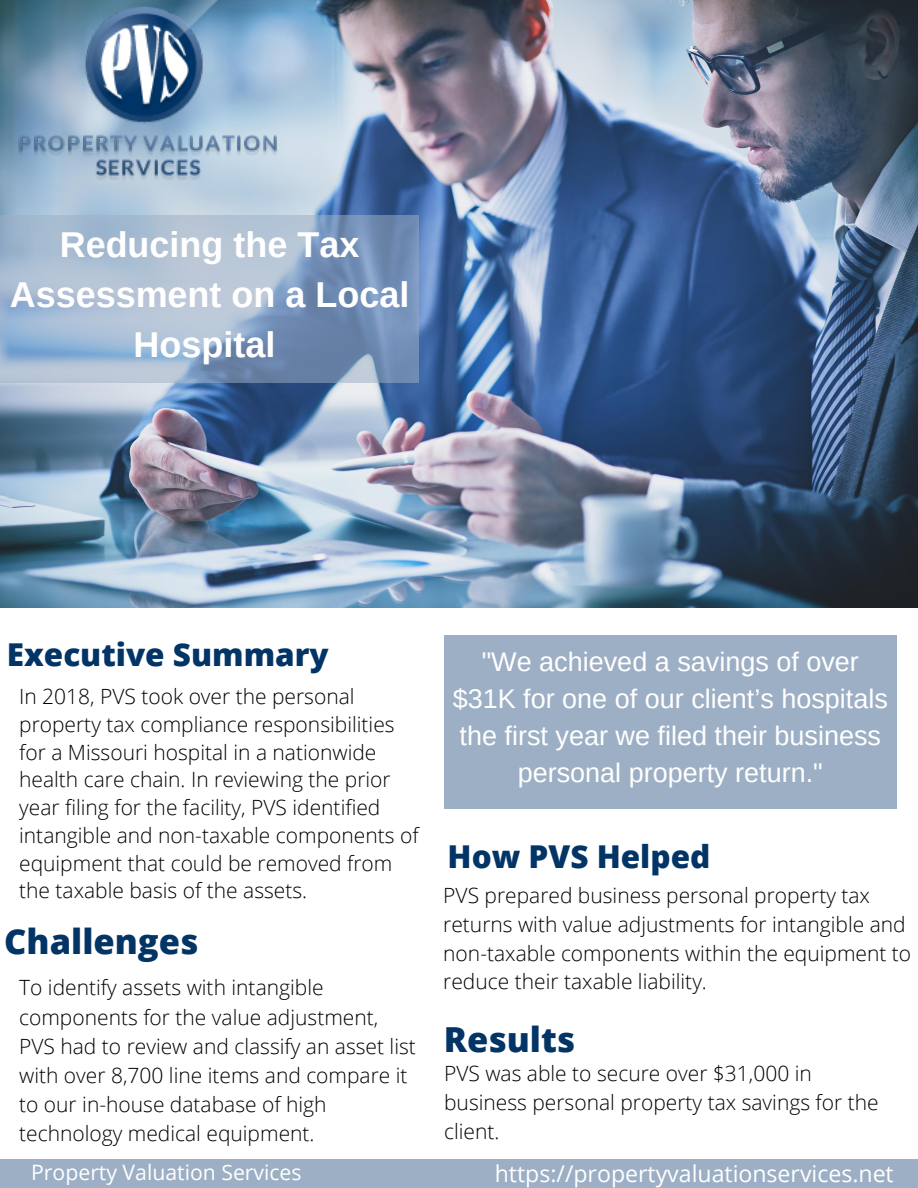
<style>
.page{position:relative;width:918px;height:1188px;background:#fff}
.page>*{position:absolute;margin:0;border:0;box-sizing:border-box;transform-origin:0 0}
.t1{font:700 36px/50.1px "Arimo";color:#fff;text-align:center}
.t2{font:800 34.5px "Open Sans";color:#033466}
.t3{font:800 31.5px "Open Sans";color:#033466}
.t4{font:27px/37.2px "Arimo";color:#fff;text-align:center}
.t5{font:23.1px "Open Sans";color:#fff}
.t6{font:21.15px "Open Sans";color:#fff}
.t7{font:300 21px/27.8px "Open Sans";color:#000}
</style>
<div class="page">
<img style="left:0;top:0;width:918px;height:608px">
<svg style="left:0;top:215px;width:418px;height:168px;background:#96adc8"></svg>
<img style="left:18px;top:0;width:260px;height:180px">
<div style="left:0;top:1159px;width:918px;height:29px;background:#9dafc5"></div>
<div style="left:444px;top:635px;width:453px;height:174px;background:#9dafc5"></div>
<h1 class="t1" style="left:10px;top:220px;width:401px">Reducing the Tax<br>Assessment on a Local<br>Hospital</h1>
<h3 class="t3" style="left:7px;top:632px;width:323px">Executive Summary</h3>
<p class="t4" style="left:453px;top:643px;width:437px">"We achieved a savings of over $31K for one of our client’s hospitals the first year we filed their business personal property return."</p>
<p class="t7" style="left:19px;top:682px;width:401px">In 2018, PVS took over the personal property tax compliance responsibilities for a Missouri hospital in a nationwide health care chain. In reviewing the prior year filing for the facility, PVS identified intangible and non-taxable components of equipment that could be removed from the taxable basis of the assets.</p>
<h3 class="t3" style="left:448px;top:834px;width:264px">How PVS Helped</h3>
<p class="t7" style="left:443px;top:880px;width:469px;line-height:28.8px">PVS prepared business personal property tax returns with value adjustments for intangible and non-taxable components within the equipment to reduce their taxable liability.</p>
<h2 class="t2" style="left:444px;top:1015px;width:133px">Results</h2>
<p class="t7" style="left:444px;top:1058px;width:436px;line-height:29.1px">PVS was able to secure over $31,000 in business personal property tax savings for the client.</p>
<h2 class="t2" style="left:4px;top:917px;width:196px">Challenges</h2>
<p class="t7" style="left:19px;top:973px;width:398px;line-height:29.1px">To identify assets with intangible components for the value adjustment, PVS had to review and classify an asset list with over 8,700 line items and compare it to our in-house database of high technology medical equipment.</p>
<p class="t6" style="left:31px;top:1157px;width:272px">Property Valuation Services</p>
<p class="t5" style="left:495px;top:1157px;width:401px">https://propertyvaluationservices.net</p>
</div>
